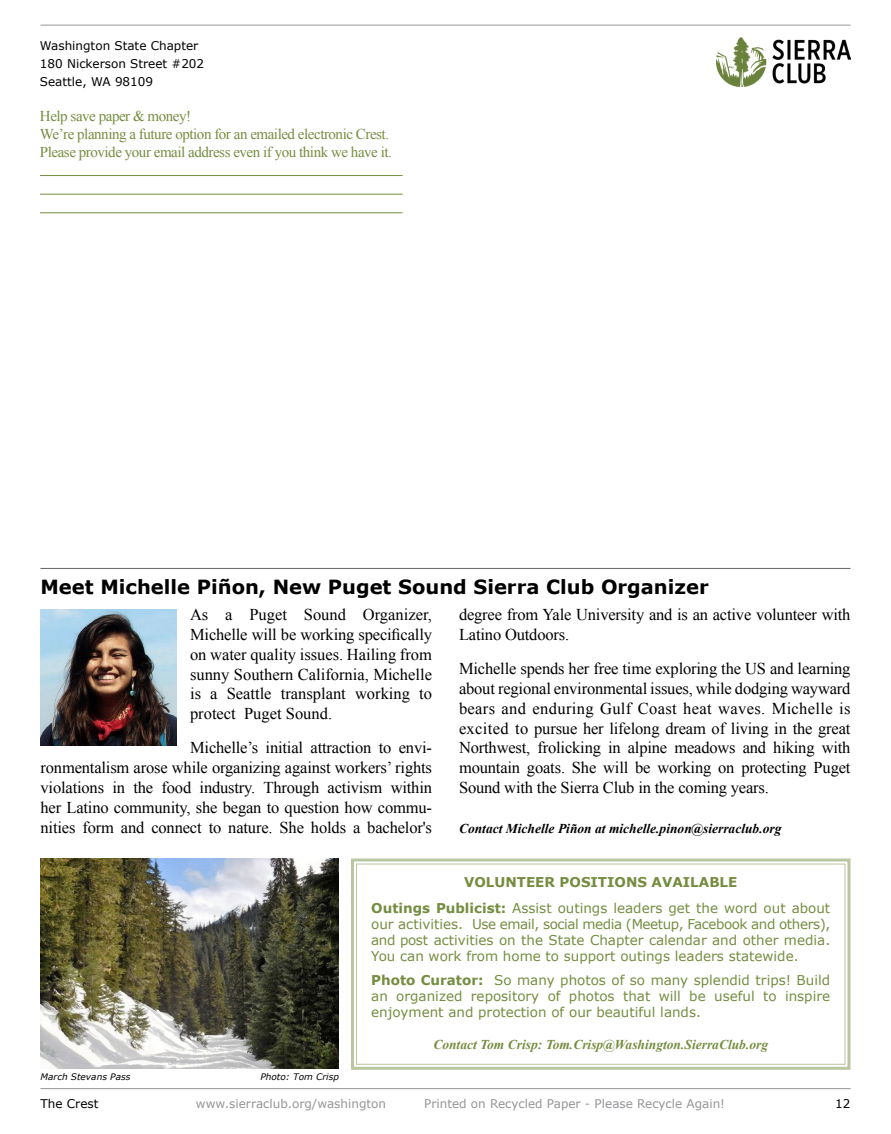
<style>
.page{position:relative;width:891px;height:1134px;background:#fff}
.page>*{position:absolute;margin:0;border:0;box-sizing:border-box;transform-origin:0 0}
.t1{font:700 19.5px "Verdana";color:#000}
.t2{font:16.5px/19.8px "Times New Roman";letter-spacing:-.01em;color:#000;text-align:justify}
.t3{font:15px/18px "Times New Roman";letter-spacing:-.03em;color:#758d40}
.t4{font:13.5px/16.2px "Verdana";color:#758d40;text-align:justify}
.t5{font:700 13.5px/25.2px "Verdana";color:#758d40;text-align:center}
.t6{font:italic 700 13.5px "Times New Roman";color:#758d40}
.t7{font:italic 700 13.5px "Times New Roman";color:#000}
.t8{font:12px "Verdana";color:#939598}
.t9{font:12px/18px "Verdana";color:#000}
.t10{font:italic 9px "Verdana";color:#000}
.s1{font-weight:400}
.s2{font-weight:700}
</style>
<div class="page">
<hr style="left:40px;top:1088px;width:810px;height:1px;background:#939598">
<hr style="left:40px;top:25px;width:810px;height:1px;background:#939598">
<svg style="left:351px;top:858px;width:500px;height:212px"></svg>
<div style="left:356px;top:864px;width:490px;height:201px;border:1px solid #bac6a0"></div>
<hr style="left:40px;top:568px;width:810px;height:1px;background:#636466">
<hr style="left:40px;top:175px;width:363px;height:1px;background:#758d40">
<hr style="left:40px;top:194px;width:363px;height:1px;background:#758d40">
<img style="left:716px;top:37px;width:134px;height:49px">
<img style="left:40px;top:609px;width:137px;height:136px">
<img style="left:41px;top:858px;width:297px;height:211px">
<hr style="left:40px;top:213px;width:363px;height:1px;background:#758d40">
<p class="t9" style="left:40px;top:36px;width:166px">Washington State Chapter<br>180 Nickerson Street #202<br>Seattle, WA 98109</p>
<p class="t3" style="left:40px;top:107px;width:354px">Help save paper &amp; money!<br>We’re planning a future option for an emailed electronic Crest.<br>Please provide your email address even if you think we have it.</p>
<p class="t1" style="left:40px;top:573px;width:670px">Meet Michelle Piñon, New Puget Sound Sierra Club Organizer</p>
<p class="t2" style="left:190px;top:605px;width:243px">As a Puget Sound Organizer, Michelle will be working specifically on water quality issues. Hailing from sunny Southern California, Michelle is a Seattle transplant working to protect Puget Sound.</p>
<p class="t2" style="left:41px;top:738px;width:393px;text-indent:150px">Michelle’s initial attraction to envi&shy;ronmentalism arose while organizing against workers’ rights violations in the food industry. Through activism within her Latino community, she began to question how commu&shy;nities form and connect to nature. She holds a bachelor's</p>
<p class="t2" style="left:459px;top:605px;width:393px">degree from Yale University and is an active volunteer with<br>Latino Outdoors.</p>
<p class="t2" style="left:459px;top:659px;width:393px">Michelle spends her free time exploring the US and learning about regional environmental issues, while dodging wayward bears and enduring Gulf Coast heat waves. Michelle is excited to pursue her lifelong dream of living in the great Northwest, frolicking in alpine meadows and hiking with mountain goats. She will be working on protecting Puget Sound with the Sierra Club in the coming years.</p>
<p class="t7" style="left:459px;top:819px;width:324px">Contact Michelle Piñon at michelle.pinon@sierraclub.org</p>
<p class="t10" style="left:40px;top:1070px;width:91px">March Stevans Pass</p>
<p class="t10" style="left:260px;top:1070px;width:80px">Photo: Tom Crisp</p>
<p class="t5" style="left:371px;top:870px;width:461px">VOLUNTEER POSITIONS AVAILABLE<br>Outings Publicist: <span class="s1">Assist outings leaders get the word out about</span></p>
<p class="t4" style="left:371px;top:916px;width:461px">our activities. Use email, social media (Meetup, Facebook and others), and post activities on the State Chapter calendar and other media.<br>You can work from home to support outings leaders statewide.</p>
<p class="t4" style="left:371px;top:971px;width:461px"><span class="s2">Photo Curator:</span> So many photos of so many splendid trips! Build an organized repository of photos that will be useful to inspire enjoyment and protection of our beautiful lands.</p>
<p class="t6" style="left:433px;top:1035px;width:336px">Contact Tom Crisp: Tom.Crisp@Washington.SierraClub.org</p>
<p class="t9" style="left:40px;top:1094px;width:59px">The Crest</p>
<p class="t8" style="left:196px;top:1095px;width:192px">www.sierraclub.org/washington</p>
<p class="t8" style="left:424px;top:1095px;width:302px">Printed on Recycled Paper - Please Recycle Again!</p>
<p class="t9" style="left:835px;top:1094px;width:17px">12</p>
</div>
